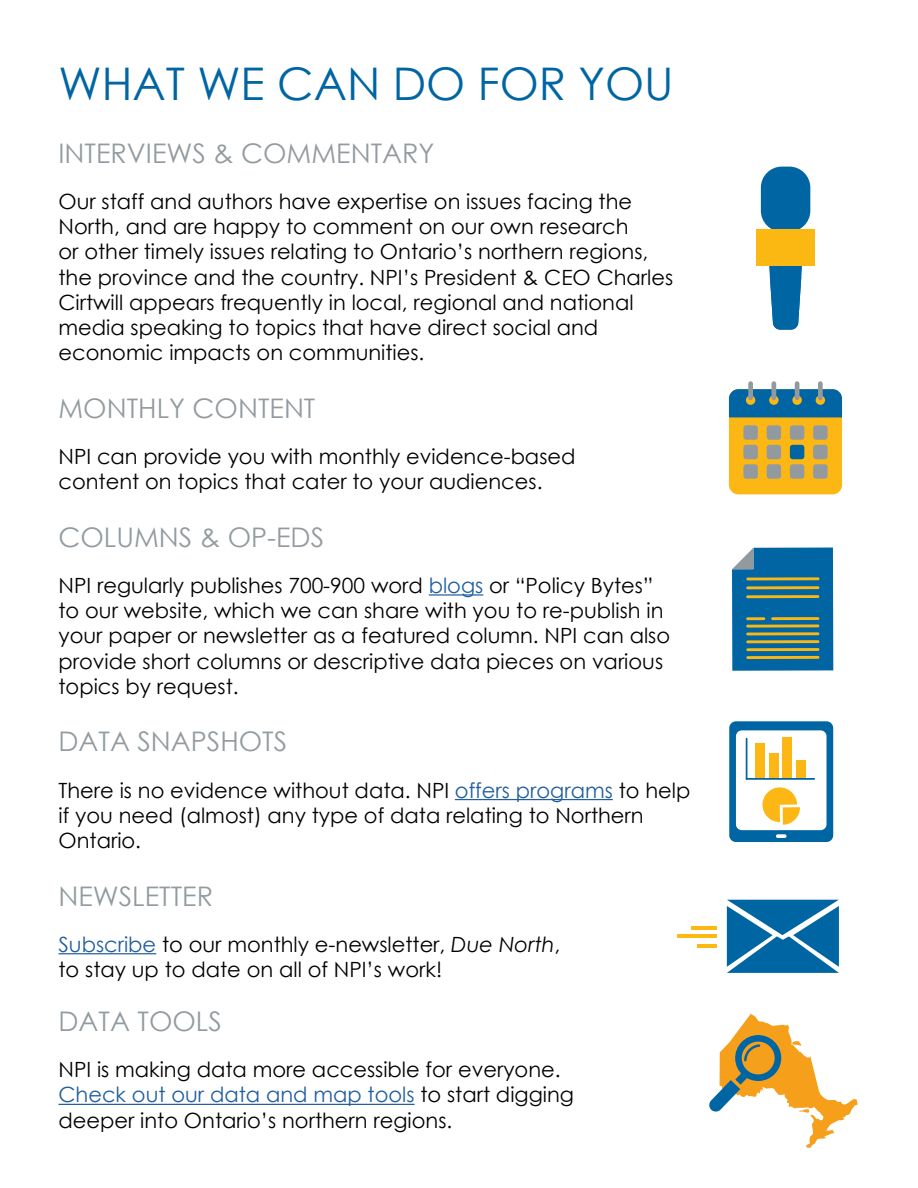
<style>
.page{position:relative;width:918px;height:1188px;background:#fff}
.page>*{position:absolute;margin:0;border:0;box-sizing:border-box;transform-origin:0 0}
.t1{font:45px "Century Gothic";color:#0065a3}
.t2{font:27px "Century Gothic";color:#939ba0}
.t3{font:21px/25.2px "Century Gothic";color:#000}
.s1{color:#215e9e}
.s2{font-style:italic}
</style>
<div class="page">
<hr style="left:429px;top:594px;width:54px;height:2px;background:#215e9e">
<hr style="left:455px;top:799px;width:158px;height:1px;background:#215e9e">
<hr style="left:58px;top:953px;width:98px;height:1px;background:#215e9e">
<hr style="left:58px;top:1104px;width:357px;height:1px;background:#215e9e">
<div style="left:761px;top:167px;width:49px;height:65px;background:#0066a3;border-radius:21px"></div>
<svg style="left:769px;top:266px;width:33px;height:64px;background:#227aaf"></svg>
<div style="left:756px;top:230px;width:59px;height:36px;background:#fcb812"></div>
<div style="left:729px;top:389px;width:113px;height:105px;background:#fdb714;border-radius:9px"></div>
<div style="left:729px;top:389px;width:113px;height:28px;background:#0165a3"></div>
<svg style="left:746px;top:395px;width:9px;height:10px"></svg>
<div style="left:748px;top:381px;width:5px;height:19px;background:#939a9f;border-radius:2px"></div>
<svg style="left:769px;top:395px;width:10px;height:10px"></svg>
<hr style="left:772px;top:381px;width:4px;height:19px;background:#939a9f;border-radius:2px">
<svg style="left:792px;top:395px;width:10px;height:10px"></svg>
<hr style="left:795px;top:381px;width:4px;height:19px;background:#939a9f;border-radius:2px">
<svg style="left:816px;top:395px;width:9px;height:10px"></svg>
<div style="left:818px;top:381px;width:5px;height:19px;background:#939a9f;border-radius:2px"></div>
<div style="left:743px;top:425px;width:15px;height:15px;background:#939a9f;border-radius:3px"></div>
<div style="left:767px;top:425px;width:14px;height:15px;background:#939a9f;border-radius:3px"></div>
<div style="left:790px;top:425px;width:14px;height:15px;background:#939a9f;border-radius:3px"></div>
<div style="left:813px;top:425px;width:15px;height:15px;background:#939a9f;border-radius:3px"></div>
<div style="left:743px;top:445px;width:15px;height:14px;background:#939a9f;border-radius:3px"></div>
<div style="left:767px;top:445px;width:14px;height:14px;background:#939a9f;border-radius:3px"></div>
<div style="left:790px;top:445px;width:14px;height:14px;background:#0165a3;border-radius:3px"></div>
<div style="left:813px;top:445px;width:15px;height:14px;background:#939a9f;border-radius:3px"></div>
<div style="left:743px;top:464px;width:15px;height:15px;background:#939a9f;border-radius:3px"></div>
<div style="left:767px;top:464px;width:14px;height:15px;background:#939a9f;border-radius:3px"></div>
<div style="left:790px;top:464px;width:14px;height:15px;background:#939a9f;border-radius:3px"></div>
<div style="left:813px;top:464px;width:15px;height:15px;background:#939a9f;border-radius:3px"></div>
<hr style="left:691px;top:926px;width:26px;height:3px;background:#fdb813">
<hr style="left:697px;top:944px;width:20px;height:3px;background:#fdb813">
<hr style="left:677px;top:935px;width:40px;height:3px;background:#fdb813">
<svg style="left:727px;top:900px;width:112px;height:73px;background:#257cb0"></svg>
<svg style="left:729px;top:721px;width:104px;height:121px"></svg>
<svg style="left:732px;top:548px;width:101px;height:123px;background:#0d6ba4"></svg>
<hr style="left:746px;top:617px;width:19px;height:3px;background:#fdb714">
<hr style="left:771px;top:617px;width:48px;height:3px;background:#fdb714">
<svg style="left:746px;top:624px;width:73px;height:4px"></svg>
<hr style="left:746px;top:632px;width:73px;height:3px;background:#fdb714">
<hr style="left:746px;top:640px;width:73px;height:3px;background:#fdb714">
<hr style="left:746px;top:648px;width:73px;height:3px;background:#fdb714">
<hr style="left:746px;top:656px;width:73px;height:3px;background:#fdb714">
<hr style="left:746px;top:586px;width:73px;height:3px;background:#fdb714">
<hr style="left:746px;top:595px;width:73px;height:3px;background:#fdb714">
<hr style="left:746px;top:577px;width:73px;height:3px;background:#fdb714">
<svg style="left:709px;top:1014px;width:149px;height:134px"></svg>
<h1 class="t1" style="left:58px;top:52px;width:617px">WHAT WE CAN DO FOR YOU</h1>
<p class="t2" style="left:58px;top:134px;width:378px">INTERVIEWS &amp; COMMENTARY</p>
<p class="t3" style="left:58px;top:188px;width:616px">Our staff and authors have expertise on issues facing the North, and are happy to comment on our own research<br>or other timely issues relating to Ontario’s northern regions, the province and the country. NPI’s President &amp; CEO Charles Cirtwill appears frequently in local, regional and national media speaking to topics that have direct social and economic impacts on communities.</p>
<p class="t2" style="left:58px;top:389px;width:258px">MONTHLY CONTENT</p>
<p class="t3" style="left:58px;top:443px;width:519px">NPI can provide you with monthly evidence-based content on topics that cater to your audiences.</p>
<p class="t2" style="left:58px;top:518px;width:267px">COLUMNS &amp; OP-EDS</p>
<p class="t3" style="left:58px;top:572px;width:613px">NPI regularly publishes 700-900 word <span class="s1">blogs</span> or “Policy Bytes” to our website, which we can share with you to re-publish in your paper or newsletter as a featured column. NPI can also provide short columns or descriptive data pieces on various topics by request.</p>
<p class="t2" style="left:58px;top:723px;width:230px">DATA SNAPSHOTS</p>
<p class="t3" style="left:58px;top:777px;width:633px">There is no evidence without data. NPI <span class="s1">offers programs</span> to help if you need (almost) any type of data relating to Northern<br>Ontario.</p>
<p class="t2" style="left:58px;top:877px;width:156px">NEWSLETTER</p>
<p class="t3" style="left:58px;top:931px;width:503px"><span class="s1">Subscribe</span> to our monthly e-newsletter, <span class="s2">Due North</span>, to stay up to date on all of NPI’s work!</p>
<p class="t2" style="left:58px;top:1002px;width:165px">DATA TOOLS</p>
<p class="t3" style="left:58px;top:1057px;width:517px">NPI is making data more accessible for everyone.<br><span class="s1">Check out our data and map tools</span> to start digging deeper into Ontario’s northern regions.</p>
</div>
